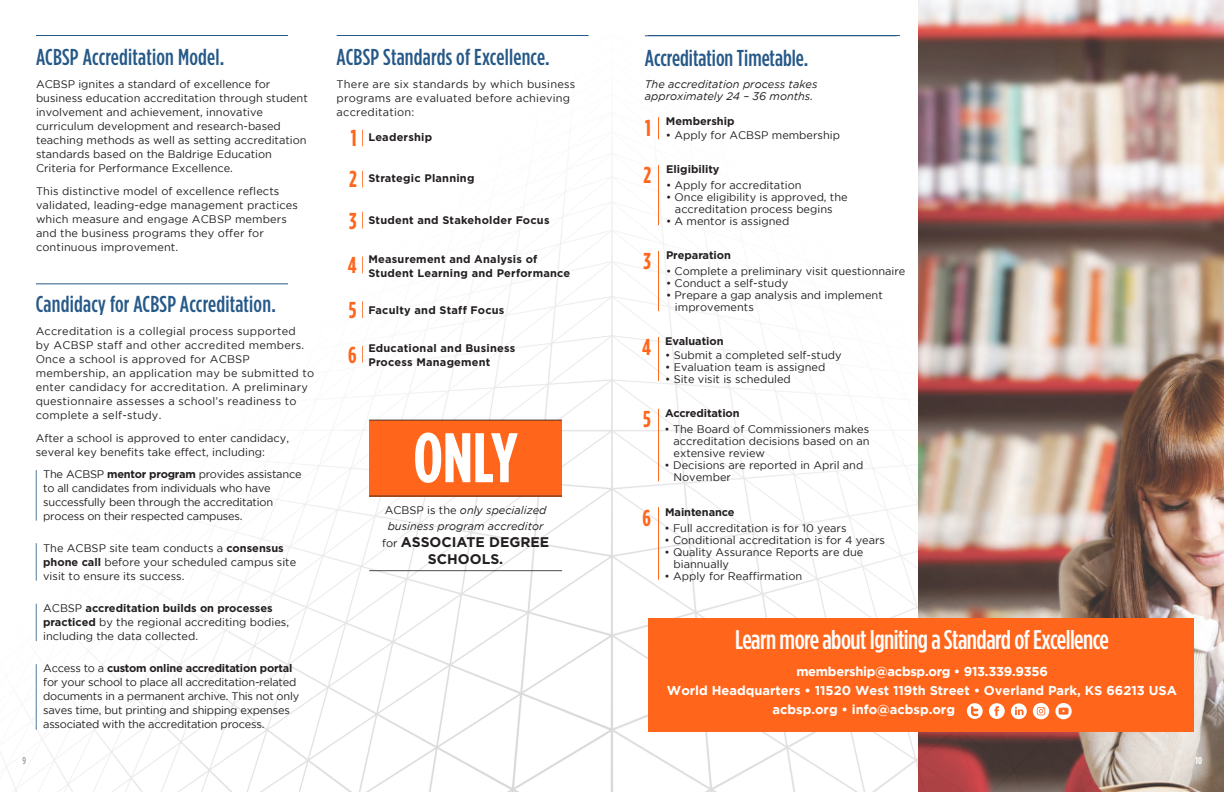
<style>
.page{position:relative;width:1224px;height:792px;background:#fff}
.page>*{position:absolute;margin:0;border:0;box-sizing:border-box;transform-origin:0 0}
.t1{font:700 70px "Gotham Condensed";color:#fff}
.t2{font:500 26.9px "Gotham Condensed";letter-spacing:-.02em;color:#fff}
.t3{font:500 23px "Gotham Condensed";letter-spacing:.01em;color:#265988}
.t4{font:700 23px "Gotham Condensed";color:#ff661c}
.t5{font:700 14px/17px "Gotham";color:#231f20;text-align:center}
.t6{font:700 12.9px/19.6px "Gotham";color:#fff}
.t7{font:700 12.9px "Gotham";letter-spacing:-.02em;color:#fff}
.t8{font:11px/14px "Gotham";color:#231f20}
.t9{font:11px/14px "Gotham";letter-spacing:-.02em;color:#231f20}
.t10{font:11px/14px "Gotham";letter-spacing:.02em;color:#231f20}
.t11{font:700 11px/14px "Gotham";letter-spacing:.02em;color:#231f20}
.t12{font:italic 11px/12px "Gotham";color:#231f20}
.t13{font:700 11px "Gotham";color:#231f20}
.t14{font:700 11px "Gotham";letter-spacing:-.01em;color:#231f20}
.t15{font:700 10px "Gotham Condensed";color:#fff}
.t16{font:10px "Gotham Condensed";color:#717271}
.s1{font-weight:700}
.s2{font-style:normal}
.s3{font-weight:400;font-size:11px}
</style>
<div class="page">
<img style="left:0;top:35px;width:918px;height:757px">
<hr style="left:36px;top:35px;width:252px;height:1px;background:#265988">
<hr style="left:36px;top:283px;width:252px;height:1px;background:#265988">
<hr style="left:337px;top:35px;width:252px;height:1px;background:#265988">
<hr style="left:645px;top:35px;width:252px;height:1px;background:#265988">
<hr style="left:648px;top:35px;width:252px;height:1px;background:#265988">
<img style="left:918px;top:0;width:306px;height:792px">
<svg style="left:658px;top:117px;width:1px;height:22px"></svg>
<hr style="left:658px;top:337px;width:1px;height:44px;background:#ff661c">
<hr style="left:658px;top:409px;width:1px;height:72px;background:#ff661c">
<hr style="left:658px;top:507px;width:1px;height:73px;background:#ff661c">
<hr style="left:658px;top:165px;width:1px;height:60px;background:#ff661c">
<hr style="left:658px;top:251px;width:1px;height:60px;background:#ff661c">
<svg style="left:362px;top:130px;width:1px;height:16px"></svg>
<svg style="left:362px;top:171px;width:1px;height:16px"></svg>
<svg style="left:362px;top:212px;width:1px;height:17px"></svg>
<svg style="left:362px;top:256px;width:1px;height:17px"></svg>
<svg style="left:362px;top:301px;width:1px;height:17px"></svg>
<svg style="left:362px;top:346px;width:1px;height:17px"></svg>
<hr style="left:36px;top:470px;width:1px;height:51px;background:#265988">
<hr style="left:36px;top:543px;width:1px;height:38px;background:#265988">
<hr style="left:36px;top:664px;width:1px;height:66px;background:#265988">
<hr style="left:36px;top:604px;width:1px;height:37px;background:#265988">
<div style="left:369px;top:420px;width:193px;height:76px;background:#ff661c"></div>
<hr style="left:369px;top:420px;width:193px;height:1px;background:#231f20">
<hr style="left:369px;top:496px;width:193px;height:1px;background:#231f20">
<hr style="left:369px;top:570px;width:193px;height:1px;background:#231f20">
<div style="left:648px;top:618px;width:546px;height:114px;background:#ff661c"></div>
<svg style="left:967px;top:703px;width:16px;height:16px"></svg>
<svg style="left:989px;top:703px;width:16px;height:16px"></svg>
<svg style="left:1011px;top:703px;width:16px;height:16px"></svg>
<svg style="left:1055px;top:703px;width:17px;height:16px"></svg>
<svg style="left:1033px;top:703px;width:16px;height:16px"></svg>
<h3 class="t3" style="left:36px;top:44px;width:190px">ACBSP Accreditation Model.</h3>
<h3 class="t3" style="left:337px;top:44px;width:215px">ACBSP Standards of Excellence.</h3>
<p class="t8" style="left:36px;top:77px;width:273px">ACBSP ignites a standard of excellence for business education accreditation through student involvement and achievement, innovative curriculum development and research-based teaching methods as well as setting accreditation standards based on the Baldrige Education Criteria for Performance Excellence.</p>
<p class="t8" style="left:36px;top:184px;width:264px">This distinctive model of excellence reflects validated, leading-edge management practices which measure and engage ACBSP members and the business programs they offer for continuous improvement.</p>
<h3 class="t3" style="left:36px;top:291px;width:242px">Candidacy for ACBSP Accreditation.</h3>
<p class="t10" style="left:36px;top:323px;width:280px">Accreditation is a collegial process supported<br>by ACBSP staff and other accredited members.<br>Once a school is approved for ACBSP membership, an application may be submitted to enter candidacy for accreditation. A preliminary questionnaire assesses a school’s readiness to complete a self-study.</p>
<p class="t8" style="left:36px;top:430px;width:255px">After a school is approved to enter candidacy, several key benefits take effect, including:</p>
<p class="t9" style="left:43px;top:467px;width:260px">The ACBSP <span class="s1">mentor program</span> provides assistance to all candidates from individuals who have successfully been through the accreditation process on their respected campuses.</p>
<p class="t8" style="left:43px;top:541px;width:255px">The ACBSP site team conducts a <span class="s1">consensus phone call</span> before your scheduled campus site visit to ensure its success.</p>
<p class="t8" style="left:43px;top:601px;width:247px">ACBSP <span class="s1">accreditation builds on processes practiced</span> by the regional accrediting bodies, including the data collected.</p>
<p class="t9" style="left:43px;top:661px;width:258px">Access to a <span class="s1">custom online accreditation portal </span>for your school to place all accreditation-related documents in a permanent archive. This not only saves time, but printing and shipping expenses associated with the accreditation process.</p>
<p class="t10" style="left:337px;top:77px;width:240px">There are six standards by which business programs are evaluated before achieving accreditation:</p>
<h3 class="t4" style="left:351px;top:125px;width:7px">1</h3>
<h3 class="t4" style="left:349px;top:166px;width:9px">2</h3>
<p class="t11" style="left:368px;top:130px;width:65px">Leadership</p>
<p class="t11" style="left:368px;top:170px;width:108px">Strategic Planning</p>
<h3 class="t4" style="left:349px;top:207px;width:9px">3</h3>
<p class="t11" style="left:348px;top:252px;width:224px;text-indent:21px">Measurement and Analysis of<br><sup>4</sup> Student Learning and Performance</p>
<p class="t11" style="left:368px;top:302px;width:138px">Faculty and Staff Focus</p>
<p class="t11" style="left:368px;top:213px;width:183px">Student and Stakeholder Focus</p>
<h3 class="t4" style="left:349px;top:296px;width:9px">5</h3>
<p class="t11" style="left:348px;top:341px;width:169px;text-indent:20px">Educational and Business<br><sup>6</sup> Process Management</p>
<h1 class="t1" style="left:414px;top:417px;width:106px">ONLY</h1>
<p class="t12" style="left:385px;top:502px;width:163px;line-height:16px"><span class="s2">ACBSP is the</span> only specialized business program accreditor</p>
<p class="t5" style="left:382px;top:533px;width:169px"><span class="s3">for</span> ASSOCIATE DEGREE<br>SCHOOLS.</p>
<h3 class="t3" style="left:645px;top:45px;width:165px">Accreditation Timetable.</h3>
<p class="t12" style="left:645px;top:78px;width:174px">The accreditation process takes approximately 24 – 36 months.</p>
<p class="t13" style="left:666px;top:115px;width:70px">Membership</p>
<p class="t8" style="left:666px;top:128px;width:176px">• Apply for ACBSP membership</p>
<h3 class="t4" style="left:645px;top:114px;width:7px">1</h3>
<h3 class="t4" style="left:643px;top:162px;width:9px">2</h3>
<p class="t13" style="left:666px;top:163px;width:55px">Eligibility</p>
<p class="t8" style="left:666px;top:178px;width:137px">• Apply for accreditation</p>
<p class="t8" style="left:666px;top:191px;width:183px;line-height:12px;text-align:center">• Once eligibility is approved, the accreditation process begins</p>
<p class="t8" style="left:666px;top:214px;width:125px">• A mentor is assigned</p>
<h3 class="t4" style="left:643px;top:248px;width:9px">3</h3>
<p class="t13" style="left:666px;top:249px;width:67px">Preparation</p>
<p class="t8" style="left:666px;top:264px;width:241px">• Complete a preliminary visit questionnaire</p>
<p class="t8" style="left:666px;top:276px;width:124px">• Conduct a self-study</p>
<p class="t8" style="left:675px;top:289px;width:209px;line-height:12px;text-indent:-9px">• Prepare a gap analysis and implement improvements</p>
<h3 class="t4" style="left:642px;top:334px;width:10px">4</h3>
<p class="t13" style="left:665px;top:335px;width:60px">Evaluation</p>
<p class="t8" style="left:665px;top:348px;width:178px">• Submit a completed self-study</p>
<p class="t8" style="left:665px;top:360px;width:162px">• Evaluation team is assigned</p>
<p class="t8" style="left:665px;top:372px;width:127px">• Site visit is scheduled</p>
<h3 class="t4" style="left:643px;top:406px;width:9px">5</h3>
<p class="t14" style="left:665px;top:407px;width:76px">Accreditation</p>
<p class="t8" style="left:674px;top:423px;width:198px;line-height:12px;text-align:justify;text-indent:-9px">• The Board of Commissioners makes accreditation decisions based on an extensive review</p>
<p class="t8" style="left:674px;top:459px;width:191px;line-height:12px;text-indent:-9px">• Decisions are reported in April and<br>November</p>
<h3 class="t4" style="left:643px;top:504px;width:10px">6</h3>
<p class="t14" style="left:665px;top:505px;width:71px">Maintenance</p>
<p class="t8" style="left:665px;top:521px;width:184px">• Full accreditation is for 10 years</p>
<p class="t8" style="left:665px;top:533px;width:222px">• Conditional accreditation is for 4 years</p>
<p class="t8" style="left:674px;top:546px;width:191px;line-height:12px;text-indent:-9px">• Quality Assurance Reports are due biannually</p>
<p class="t8" style="left:665px;top:569px;width:139px">• Apply for Reaffirmation</p>
<h2 class="t2" style="left:735px;top:624px;width:375px">Learn more about Igniting a Standard of Excellence</h2>
<p class="t6" style="left:773px;top:680px;width:406px;text-indent:-106px">World Headquarters • 11520 West 119th Street • Overland Park, KS 66213 USA acbsp.org • info@acbsp.org</p>
<p class="t7" style="left:796px;top:664px;width:253px">membership@acbsp.org • 913.339.9356</p>
<p class="t16" style="left:22px;top:755px;width:5px">9</p>
<p class="t15" style="left:1196px;top:755px;width:8px">10</p>
</div>
